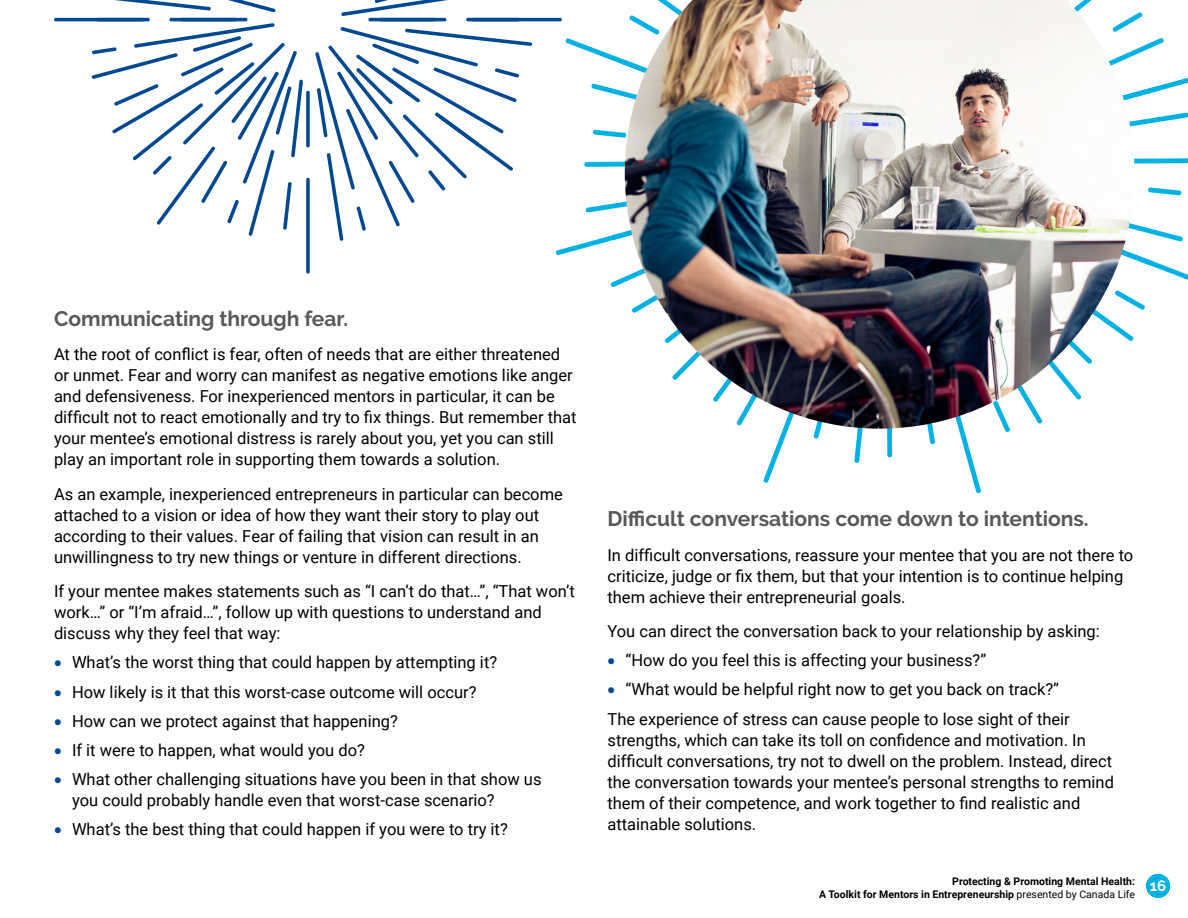
<style>
.page{position:relative;width:1188px;height:918px;background:#fff}
.page>*{position:absolute;margin:0;border:0;box-sizing:border-box;transform-origin:0 0}
.t1{font:700 21px "Raleway";color:#58595b}
.t2{font:16.5px/21px "Roboto";color:#000}
.t3{font:700 15px "Raleway";color:#fff}
.t4{font:700 10.5px/12.6px "Roboto";color:#000;text-align:right}
.s1{color:#004990}
.s2{font-weight:400}
</style>
<div class="page">
<img style="left:54px;top:0;width:1134px;height:494px">
<div style="left:1146px;top:874px;width:24px;height:24px;background:#00b1e1;border-radius:50%"></div>
<p class="t1" style="left:54px;top:306px;width:296px">Communicating through fear.</p>
<p class="t2" style="left:54px;top:343px;width:524px">At the root of conflict is fear, often of needs that are either threatened or unmet. Fear and worry can manifest as negative emotions like anger and defensiveness. For inexperienced mentors in particular, it can be difficult not to react emotionally and try to fix things. But remember that your mentee’s emotional distress is rarely about you, yet you can still play an important role in supporting them towards a solution.</p>
<p class="t2" style="left:54px;top:483px;width:510px">As an example, inexperienced entrepreneurs in particular can become attached to a vision or idea of how they want their story to play out according to their values. Fear of failing that vision can result in an unwillingness to try new things or venture in different directions.</p>
<p class="t2" style="left:54px;top:580px;width:522px">If your mentee makes statements such as “I can’t do that…”, “That won’t work…” or “I’m afraid…”, follow up with questions to understand and discuss why they feel that way:</p>
<p class="t2" style="left:54px;top:651px;width:445px"><span class="s1">•</span> What’s the worst thing that could happen by attempting it?</p>
<p class="t2" style="left:54px;top:681px;width:424px"><span class="s1">•</span> How likely is it that this worst-case outcome will occur?</p>
<p class="t2" style="left:54px;top:710px;width:345px"><span class="s1">•</span> How can we protect against that happening?</p>
<p class="t2" style="left:54px;top:739px;width:312px"><span class="s1">•</span> If it were to happen, what would you do?</p>
<p class="t2" style="left:72px;top:768px;width:471px;text-indent:-18px"><span class="s1">•</span> What other challenging situations have you been in that show us you could probably handle even that worst-case scenario?</p>
<p class="t2" style="left:54px;top:818px;width:455px"><span class="s1">•</span> What’s the best thing that could happen if you were to try it?</p>
<p class="t1" style="left:608px;top:507px;width:483px">Difficult conversations come down to intentions.</p>
<p class="t2" style="left:608px;top:544px;width:527px">In difficult conversations, reassure your mentee that you are not there to criticize, judge or fix them, but that your intention is to continue helping them achieve their entrepreneurial goals.</p>
<p class="t2" style="left:608px;top:620px;width:494px">You can direct the conversation back to your relationship by asking:</p>
<p class="t2" style="left:608px;top:649px;width:380px"><span class="s1">•</span> “How do you feel this is affecting your business?”</p>
<p class="t2" style="left:608px;top:674px;width:464px;line-height:29.1px"><span class="s1">•</span> “What would be helpful right now to get you back on track?”<br>The experience of stress can cause people to lose sight of their</p>
<p class="t2" style="left:608px;top:729px;width:508px">strengths, which can take its toll on confidence and motivation. In difficult conversations, try not to dwell on the problem. Instead, direct the conversation towards your mentee’s personal strengths to remind them of their competence, and work together to find realistic and attainable solutions.</p>
<p class="t4" style="left:819px;top:875px;width:317px">Protecting &amp; Promoting Mental Health:<br>A Toolkit for Mentors in Entrepreneurship <span class="s2">presented by Canada Life</span></p>
<p class="t3" style="left:1150px;top:877px;width:18px">16</p>
</div>
